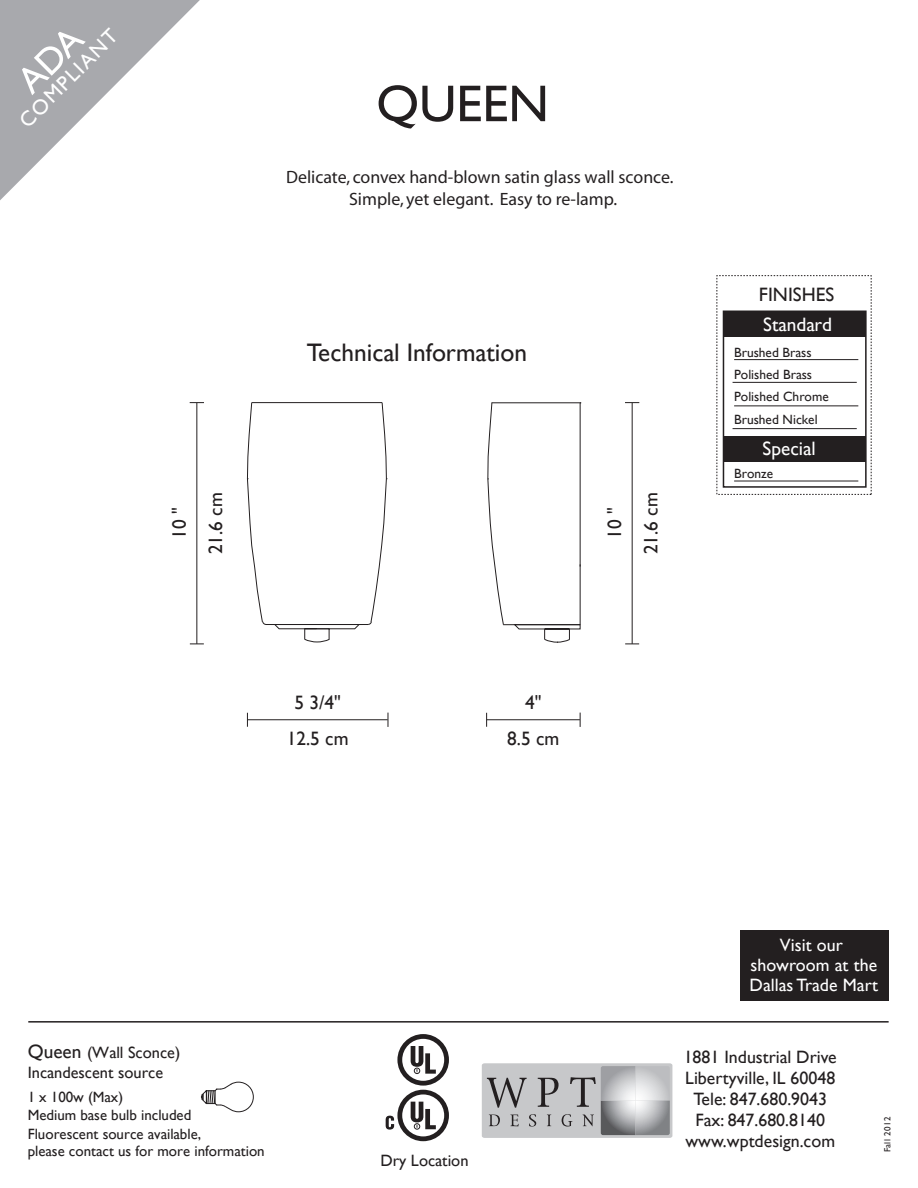
<style>
.page{position:relative;width:918px;height:1188px;background:#fff}
.page>*{position:absolute;margin:0;border:0;box-sizing:border-box;transform-origin:0 0}
.t1{font:52.2px "Gill Sans";color:#231f20}
.t2{font:25.35px "Gill Sans";color:#231f20}
.t3{font:20.85px "Gill Sans";color:#fff}
.t4{font:19.35px/30.3px "Gill Sans";color:#231f20}
.t5{font:19.35px "Gill Sans";color:#fff}
.t6{font:17.85px/20.9px "Gill Sans";color:#231f20;text-align:center}
.t7{font:17.85px/21.5px "Myriad";color:#231f20;text-align:center}
.t8{font:17.85px/20.1px "Gill Sans";letter-spacing:.005em;color:#fff;text-align:center}
.t9{font:16.35px "Gill Sans";color:#231f20}
.t10{font:14.85px/18.1px "Gill Sans";color:#231f20}
.t11{font:13.35px/22.4px "Gill Sans";color:#231f20}
.t12{font:9px "Gill Sans";letter-spacing:.05em;color:#231f20}
.s1{color:#fff}
.s2{font-size:19.35px}
</style>
<div class="page">
<div style="left:397px;top:1090px;width:52px;height:51px;background:#231f20;border-radius:50%"></div>
<div style="left:402px;top:1094px;width:42px;height:42px;background:#fff;border-radius:50%"></div>
<svg style="left:386px;top:1116px;width:8px;height:14px"></svg>
<svg style="left:397px;top:1034px;width:52px;height:52px"></svg>
<div style="left:402px;top:1039px;width:42px;height:42px;background:#fff;border-radius:50%"></div>
<svg style="left:411px;top:1102px;width:25px;height:27px"></svg>
<svg style="left:411px;top:1046px;width:25px;height:28px"></svg>
<div style="left:740px;top:930px;width:148px;height:70px;background:#231f20"></div>
<div style="left:723px;top:311px;width:144px;height:177px;border:2px solid #231f20"></div>
<div style="left:723px;top:311px;width:143px;height:26px;background:#231f20"></div>
<div style="left:723px;top:436px;width:142px;height:26px;background:#231f20"></div>
<hr style="left:734px;top:359px;width:124px;height:1px;background:#231f20">
<hr style="left:733px;top:382px;width:124px;height:1px;background:#231f20">
<hr style="left:734px;top:406px;width:124px;height:1px;background:#231f20">
<hr style="left:733px;top:428px;width:124px;height:1px;background:#231f20">
<hr style="left:734px;top:481px;width:124px;height:1px;background:#231f20">
<hr style="left:196px;top:403px;width:1px;height:241px;background:#231f20">
<svg style="left:190px;top:644px;width:14px;height:1px"></svg>
<svg style="left:190px;top:402px;width:14px;height:1px"></svg>
<hr style="left:632px;top:403px;width:1px;height:241px;background:#231f20">
<svg style="left:625px;top:644px;width:14px;height:1px"></svg>
<svg style="left:625px;top:402px;width:14px;height:1px"></svg>
<hr style="left:247px;top:719px;width:141px;height:1px;background:#231f20">
<svg style="left:247px;top:713px;width:1px;height:14px"></svg>
<svg style="left:388px;top:713px;width:1px;height:14px"></svg>
<hr style="left:487px;top:719px;width:93px;height:1px;background:#231f20">
<svg style="left:486px;top:713px;width:1px;height:14px"></svg>
<svg style="left:580px;top:713px;width:1px;height:14px"></svg>
<hr style="left:28px;top:1021px;width:861px;height:2px;background:#231f20">
<svg style="left:247px;top:402px;width:140px;height:241px"></svg>
<hr style="left:503px;top:624px;width:77px;height:1px;background:#231f20">
<hr style="left:580px;top:403px;width:1px;height:222px;background:#231f20">
<hr style="left:492px;top:403px;width:88px;height:1px;background:#231f20">
<svg style="left:514px;top:624px;width:67px;height:19px"></svg>
<svg style="left:487px;top:402px;width:17px;height:223px"></svg>
<svg style="left:201px;top:1082px;width:53px;height:30px"></svg>
<svg style="left:482px;top:1063px;width:190px;height:75px;background:#b6b7b9"></svg>
<svg style="left:0;top:0;width:200px;height:200px"></svg>
<p class="t3" style="left:14px;top:116px;width:131px;rotate:-45deg">COMPLIANT</p>
<p class="t4" style="left:164px;top:539px;width:33px;rotate:-90deg">10 "</p>
<p class="t4" style="left:200px;top:554px;width:63px;rotate:-90deg">21.6 cm</p>
<p class="t1" style="left:376px;top:73px;width:174px">QUEEN</p>
<p class="t7" style="left:286px;top:167px;width:389px">Delicate, convex hand-blown satin glass wall sconce.<br>Simple, yet elegant. Easy to re-lamp.</p>
<p class="t2" style="left:307px;top:337px;width:222px">Technical Information</p>
<p class="t4" style="left:599px;top:539px;width:33px;rotate:-90deg">10 "</p>
<p class="t4" style="left:636px;top:554px;width:63px;rotate:-90deg">21.6 cm</p>
<p class="t4" style="left:294px;top:687px;width:48px">5 3/4"</p>
<p class="t4" style="left:287px;top:723px;width:63px">12.5 cm</p>
<p class="t4" style="left:525px;top:687px;width:18px">4"</p>
<p class="t4" style="left:507px;top:723px;width:54px">8.5 cm</p>
<p class="t4" style="left:759px;top:280px;width:77px">FINISHES<br><span class="s1">Standard</span></p>
<p class="t11" style="left:734px;top:341px;width:96px">Brushed Brass<br>Polished Brass<br>Polished Chrome<br>Brushed Nickel</p>
<p class="t5" style="left:763px;top:437px;width:55px">Special</p>
<p class="t11" style="left:734px;top:462px;width:41px">Bronze</p>
<p class="t9" style="left:28px;top:1043px;width:154px"><span class="s2">Queen</span> (Wall Sconce)</p>
<p class="t9" style="left:28px;top:1063px;width:137px">Incandescent source</p>
<p class="t10" style="left:28px;top:1088px;width:239px">1 x 100w (Max)<br>Medium base bulb included<br>Fluorescent source available,<br>please contact us for more information</p>
<p class="t9" style="left:380px;top:1151px;width:90px">Dry Location</p>
<p class="t8" style="left:750px;top:935px;width:130px">Visit our showroom at the<br>Dallas Trade Mart</p>
<p class="t6" style="left:684px;top:1047px;width:155px">1881 Industrial Drive<br>Libertyville, IL 60048<br>Tele: 847.680.9043<br>Fax: 847.680.8140 www.wptdesign.com</p>
<p class="t12" style="left:882px;top:1152px;width:37px;rotate:-90deg">Fall 2012</p>
</div>
